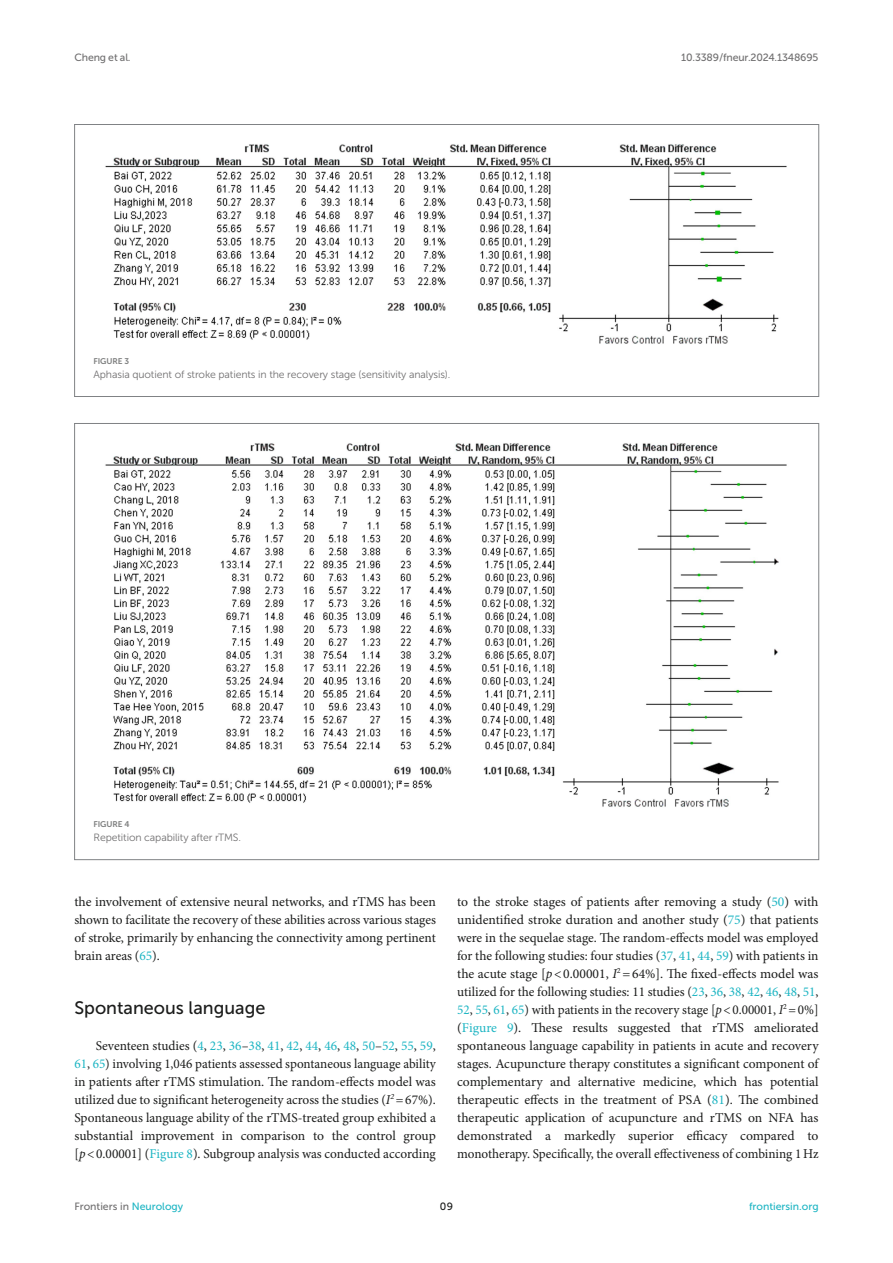
<style>
.page{position:relative;width:893px;height:1263px;background:#fff}
.page>*{position:absolute;margin:0;border:0;box-sizing:border-box;transform-origin:0 0}
.HEAD_2{font:18px "Museo Sans 500";color:#1b1c1b}
.TEXT_FLUSH{font:13.5px/18px "Minion Pro";letter-spacing:-.005em;color:#1b1c1b;text-align:justify}
.FIG_LEG{font:10.5px "Museo Sans 300";letter-spacing:-.01em;color:#706f70}
.t1{font:10.5px "Museo Sans 500";letter-spacing:-.015em;color:#706f70}
.t2{font:10.5px "Museo Sans 500";color:#1db5c3}
.t3{font:10.5px "Museo Sans 500";color:#1b1c1b}
.FIG_HD{font:8.25px "Museo Sans 700";letter-spacing:-.01em;color:#7e7f7f}
.s1{color:#1db5c3}
.s2{font-style:italic}
</style>
<div class="page">
<img style="left:105px;top:144px;width:682px;height:200px">
<img style="left:105px;top:443px;width:682px;height:364px">
<p class="t1" style="left:74px;top:51px;width:58px">Cheng et al.</p>
<p class="t1" style="left:681px;top:51px;width:139px">10.3389/fneur.2024.1348695</p>
<p class="FIG_HD" style="left:94px;top:357px;width:37px">FIGURE 3</p>
<p class="FIG_LEG" style="left:94px;top:368px;width:358px">Aphasia quotient of stroke patients in the recovery stage (sensitivity analysis).</p>
<p class="FIG_HD" style="left:94px;top:820px;width:37px">FIGURE 4</p>
<p class="FIG_LEG" style="left:94px;top:831px;width:149px">Repetition capability after rTMS.</p>
<p class="TEXT_FLUSH" style="left:74px;top:893px;width:363px">the involvement of extensive neural networks, and rTMS has been shown to facilitate the recovery of these abilities across various stages of stroke, primarily by enhancing the connectivity among pertinent brain areas (<span class="s1">65</span>).</p>
<p class="HEAD_2" style="left:74px;top:998px;width:192px">Spontaneous language</p>
<p class="TEXT_FLUSH" style="left:74px;top:1037px;width:363px;text-indent:21px">Seventeen studies (<span class="s1">4</span>, <span class="s1">23</span>, <span class="s1">36</span>–<span class="s1">38</span>, <span class="s1">41</span>, <span class="s1">42</span>, <span class="s1">44</span>, <span class="s1">46</span>, <span class="s1">48</span>, <span class="s1">50</span>–<span class="s1">52</span>, <span class="s1">55</span>, <span class="s1">59</span>, <span class="s1">61</span>, <span class="s1">65</span>) involving 1,046 patients assessed spontaneous language ability in patients after rTMS stimulation. The random-effects model was utilized due to significant heterogeneity across the studies (<span class="s2">I</span><sup>2</sup> =67%).<br>Spontaneous language ability of the rTMS-treated group exhibited a substantial improvement in comparison to the control group [<span class="s2">p</span>&lt;0.00001] (<span class="s1">Figure 8</span>). Subgroup analysis was conducted according</p>
<p class="TEXT_FLUSH" style="left:457px;top:893px;width:363px">to the stroke stages of patients after removing a study (<span class="s1">50</span>) with unidentified stroke duration and another study (<span class="s1">75</span>) that patients were in the sequelae stage. The random-effects model was employed for the following studies: four studies (<span class="s1">37</span>, <span class="s1">41</span>, <span class="s1">44</span>, <span class="s1">59</span>) with patients in the acute stage [<span class="s2">p</span>&lt;0.00001, <span class="s2">I</span><sup>2</sup> =64%]. The fixed-effects model was utilized for the following studies: 11 studies (<span class="s1">23</span>, <span class="s1">36</span>, <span class="s1">38</span>, <span class="s1">42</span>, <span class="s1">46</span>, <span class="s1">48</span>, <span class="s1">51</span>, <span class="s1">52</span>, <span class="s1">55</span>, <span class="s1">61</span>, <span class="s1">65</span>) with patients in the recovery stage [<span class="s2">p</span>&lt;0.00001, <span class="s2">I</span><sup>2</sup> =0%] (<span class="s1">Figure 9</span>). These results suggested that rTMS ameliorated spontaneous language capability in patients in acute and recovery stages. Acupuncture therapy constitutes a significant component of complementary and alternative medicine, which has potential therapeutic effects in the treatment of PSA (<span class="s1">81</span>). The combined therapeutic application of acupuncture and rTMS on NFA has demonstrated a markedly superior efficacy compared to monotherapy. Specifically, the overall effectiveness of combining 1Hz</p>
<p class="t1" style="left:74px;top:1200px;width:110px">Frontiers in <span class="s1">Neurology</span></p>
<p class="t3" style="left:440px;top:1200px;width:15px">09</p>
<p class="t2" style="left:749px;top:1200px;width:71px">frontiersin.org</p>
</div>
